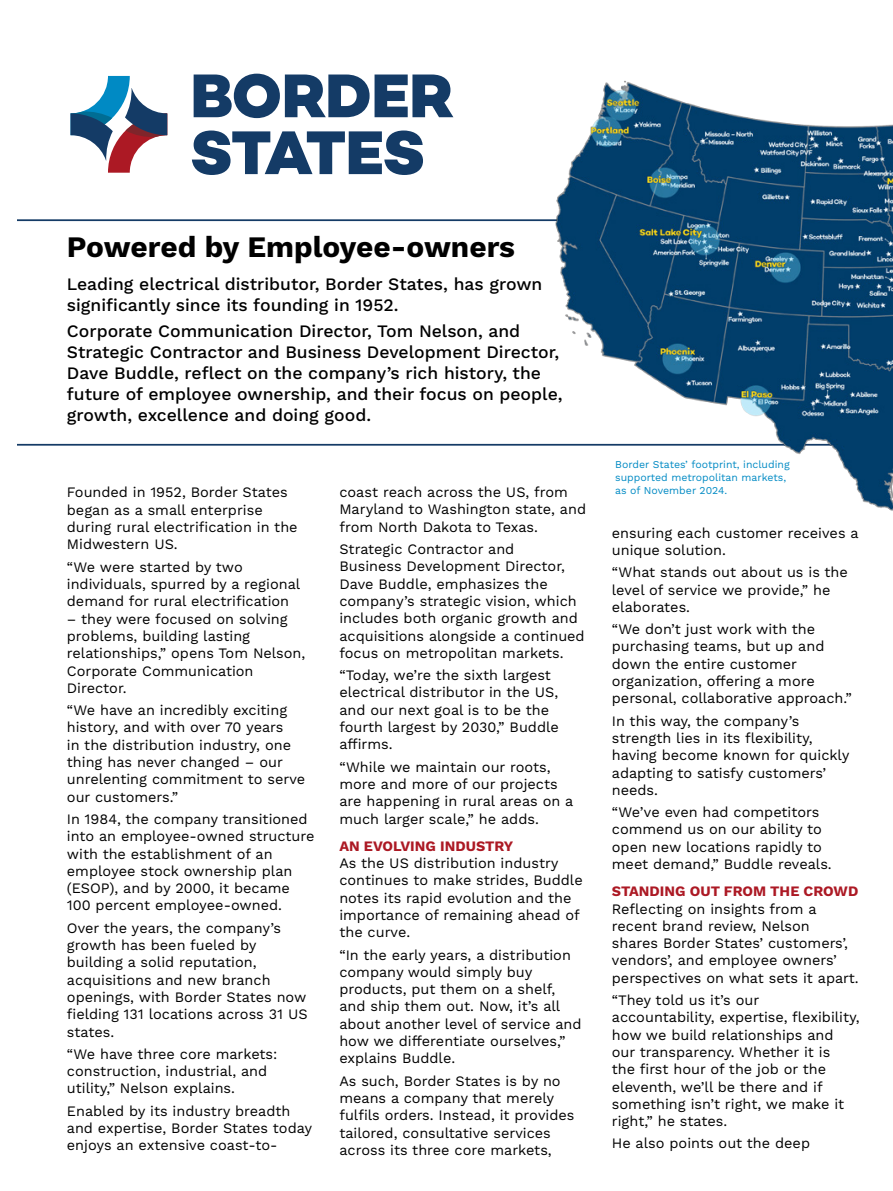
<style>
.page{position:relative;width:893px;height:1191px;background:#fff}
.page>*{position:absolute;margin:0;border:0;box-sizing:border-box;transform-origin:0 0}
.t1{font:700 29.75px "Work Sans";color:#000}
.t2{font:500 17.5px/21px "Work Sans";color:#000}
.t3{font:14.35px/17.3px "Work Sans";color:#000}
.t4{font:10.5px/12.6px "Work Sans";color:#008ac4}
.s1{font-weight:700;color:#ac1924}
</style>
<div class="page">
<svg style="left:194px;top:74px;width:259px;height:44px"></svg>
<svg style="left:192px;top:130px;width:231px;height:45px"></svg>
<svg style="left:71px;top:76px;width:96px;height:97px"></svg>
<svg style="left:17px;top:219px;width:525px;height:226px"></svg>
<img style="left:542px;top:80px;width:351px;height:431px">
<p class="t1" style="left:67px;top:229px;width:450px">Powered by Employee-owners</p>
<p class="t2" style="left:67px;top:275px;width:477px">Leading electrical distributor, Border States, has grown significantly since its founding in 1952.</p>
<p class="t2" style="left:67px;top:322px;width:497px">Corporate Communication Director, Tom Nelson, and Strategic Contractor and Business Development Director, Dave Buddle, reflect on the company’s rich history, the future of employee ownership, and their focus on people, growth, excellence and doing good.</p>
<p class="t3" style="left:67px;top:484px;width:232px">Founded in 1952, Border States began as a small enterprise during rural electrification in the<br>Midwestern US.</p>
<p class="t3" style="left:67px;top:559px;width:235px">“We were started by two individuals, spurred by a regional demand for rural electrification</p>
<p class="t3" style="left:67px;top:610px;width:240px">– they were focused on solving problems, building lasting relationships,” opens Tom Nelson,<br>Corporate Communication<br>Director.</p>
<p class="t3" style="left:67px;top:702px;width:240px">“We have an incredibly exciting history, and with over 70 years<br>in the distribution industry, one thing has never changed – our unrelenting commitment to serve our customers.”</p>
<p class="t3" style="left:67px;top:811px;width:249px">In 1984, the company transitioned into an employee-owned structure with the establishment of an employee stock ownership plan (ESOP), and by 2000, it became<br>100 percent employee-owned.</p>
<p class="t3" style="left:67px;top:919px;width:242px">Over the years, the company’s growth has been fueled by building a solid reputation, acquisitions and new branch openings, with Border States now fielding 131 locations across 31 US states.</p>
<p class="t3" style="left:67px;top:1046px;width:212px">“We have three core markets: construction, industrial, and utility,” Nelson explains.</p>
<p class="t3" style="left:67px;top:1102px;width:247px">Enabled by its industry breadth and expertise, Border States today enjoys an extensive coast-to-</p>
<p class="t3" style="left:339px;top:484px;width:248px">coast reach across the US, from<br>Maryland to Washington state, and from North Dakota to Texas.</p>
<p class="t3" style="left:339px;top:541px;width:247px">Strategic Contractor and<br>Business Development Director,<br>Dave Buddle, emphasizes the company’s strategic vision, which includes both organic growth and acquisitions alongside a continued focus on metropolitan markets.</p>
<p class="t3" style="left:339px;top:667px;width:221px">“Today, we’re the sixth largest electrical distributor in the US, and our next goal is to be the fourth largest by 2030,” Buddle affirms.</p>
<p class="t3" style="left:339px;top:758px;width:236px">“While we maintain our roots, more and more of our projects are happening in rural areas on a much larger scale,” he adds.</p>
<p class="t3" style="left:339px;top:838px;width:245px"><span class="s1">AN EVOLVING INDUSTRY<br></span>As the US distribution industry continues to make strides, Buddle notes its rapid evolution and the importance of remaining ahead of the curve.</p>
<p class="t3" style="left:339px;top:946px;width:244px">“In the early years, a distribution company would simply buy products, put them on a shelf, and ship them out. Now, it’s all about another level of service and how we differentiate ourselves,” explains Buddle.</p>
<p class="t3" style="left:339px;top:1072px;width:237px">As such, Border States is by no means a company that merely fulfils orders. Instead, it provides tailored, consultative services across its three core markets,</p>
<p class="t4" style="left:615px;top:459px;width:176px">Border States’ footprint, including supported metropolitan markets, as of November 2024.</p>
<p class="t3" style="left:612px;top:524px;width:248px">ensuring each customer receives a unique solution.</p>
<p class="t3" style="left:612px;top:564px;width:237px">“What stands out about us is the level of service we provide,” he elaborates.</p>
<p class="t3" style="left:612px;top:621px;width:242px">“We don’t just work with the purchasing teams, but up and down the entire customer organization, offering a more personal, collaborative approach.”</p>
<p class="t3" style="left:612px;top:712px;width:239px">In this way, the company’s strength lies in its flexibility, having become known for quickly adapting to satisfy customers’ needs.</p>
<p class="t3" style="left:612px;top:804px;width:221px">“We’ve even had competitors commend us on our ability to open new locations rapidly to meet demand,” Buddle reveals.</p>
<p class="t3" style="left:612px;top:883px;width:248px"><span class="s1">STANDING OUT FROM THE CROWD<br></span>Reflecting on insights from a recent brand review, Nelson shares Border States’ customers’, vendors’, and employee owners’ perspectives on what sets it apart.</p>
<p class="t3" style="left:612px;top:992px;width:249px">“They told us it’s our accountability, expertise, flexibility, how we build relationships and our transparency. Whether it is<br>the first hour of the job or the eleventh, we’ll be there and if something isn’t right, we make it right,” he states.</p>
<p class="t3" style="left:612px;top:1135px;width:200px">He also points out the deep</p>
</div>
